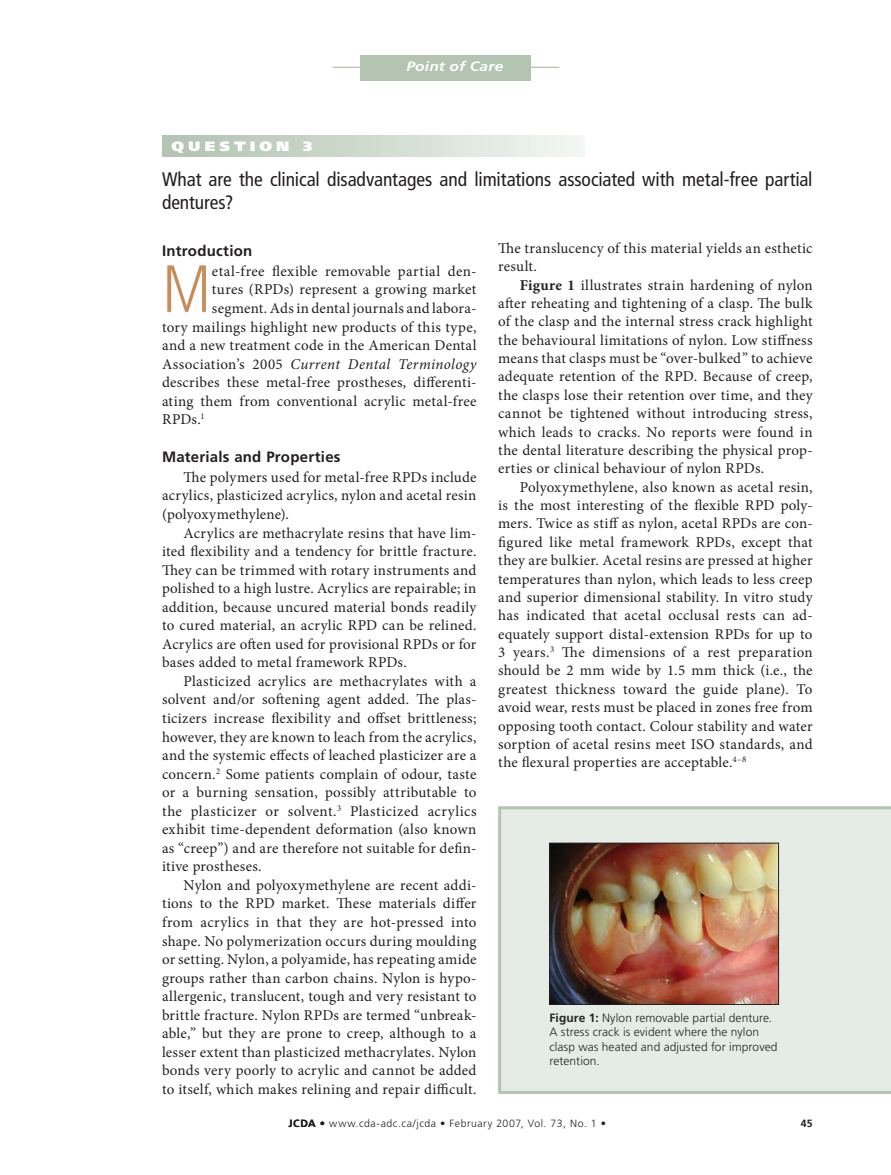
<style>
.page{position:relative;width:891px;height:1175px;background:#fff}
.page>*{position:absolute;margin:0;border:0;box-sizing:border-box;transform-origin:0 0}
._1_-body_minion_para{font:300 condensed 66.6px "Frutiger LT Std";color:#c98c58}
._4_-P_of_C_question{font:condensed 19.5px/22.5px "Frutiger LT Std";letter-spacing:-.005em;color:#231f20}
._1-body_minion{font:15px/18.6px "Minion Pro";letter-spacing:.015em;color:#231f20;text-align:justify}
._1_-body_minion_para-2{font:15px "Minion Pro";letter-spacing:.02em;color:#231f20}
._1_-body_minion_para-3{font:italic 15px "Minion Pro";letter-spacing:.025em;color:#231f20}
._1_-Subheads{font:700 15px "Frutiger LT Std";letter-spacing:.015em;color:#231f20}
.t1{font:italic 700 13.5px "Frutiger LT Std";color:#b3c4b1;scale:1.15 1}
.t2{font:italic 700 13.5px "Frutiger LT Std";letter-spacing:.01em;color:#fff;scale:1.15 1}
._4_-__Question__in_b{font:900 13.5px "Frutiger LT Std";letter-spacing:.26em;color:#fff;scale:1.15 1}
._1_-captions{font:300 12px/14.4px "Frutiger LT Std";letter-spacing:.01em;color:#262324}
.t3{font:300 10.5px "Frutiger LT Std";letter-spacing:.055em;color:#231f20}
.t4{font:700 10.5px "Frutiger LT Std";color:#231f20}
.s1{font-weight:700}
.s2{font-style:normal}
</style>
<div class="page">
<div style="left:361px;top:55px;width:170px;height:26px;background:#b3c4b1"></div>
<div style="left:162px;top:135px;width:422px;height:22px;background:linear-gradient(to right,#b0c2ae,#f2f6f3)"></div>
<div style="left:498px;top:806px;width:393px;height:288px;background:#e4ece5"></div>
<img style="left:551px;top:844px;width:226px;height:158px">
<div style="left:549px;top:842px;width:230px;height:162px;border:1px solid #231f20"></div>
<p class="t1" style="left:333px;top:58px;width:48px">–––––––</p>
<p class="t2" style="left:406px;top:58px;width:86px">Point of Care</p>
<p class="t1" style="left:521px;top:58px;width:34px">–––––</p>
<p class="_4_-__Question__in_b" style="left:172px;top:138px;width:124px">QUESTION 3</p>
<p class="_4_-P_of_C_question" style="left:162px;top:168px;width:652px">What are the clinical disadvantages and limitations associated with metal-free partial dentures?</p>
<p class="_1_-Subheads" style="left:162px;top:242px;width:92px">Introduction</p>
<p class="_1_-body_minion_para" style="left:162px;top:251px;width:51px">M</p>
<p class="_1_-body_minion_para-2" style="left:212px;top:261px;width:266px">etal-free flexible removable partial den-</p>
<p class="_1-body_minion" style="left:498px;top:239px;width:316px">The translucency of this material yields an esthetic result.</p>
<p class="_1-body_minion" style="left:498px;top:276px;width:316px;text-indent:22px"><span class="s1">Figure 1</span> illustrates strain hardening of nylon after reheating and tightening of a clasp. The bulk of the clasp and the internal stress crack highlight the behavioural limitations of nylon. Low stiffness means that clasps must be “over-bulked” to achieve adequate retention of the RPD. Because of creep, the clasps lose their retention over time, and they cannot be tightened without introducing stress, which leads to cracks. No reports were found in the dental literature describing the physical prop&shy;erties or clinical behaviour of nylon RPDs.</p>
<p class="_1-body_minion" style="left:498px;top:478px;width:316px;text-indent:22px">Polyoxymethylene, also known as acetal resin, is the most interesting of the flexible RPD poly&shy;mers. Twice as stiff as nylon, acetal RPDs are con&shy;figured like metal framework RPDs, except that they are bulkier. Acetal resins are pressed at higher temperatures than nylon, which leads to less creep and superior dimensional stability. In vitro study has indicated that acetal occlusal rests can ad&shy;equately support distal-extension RPDs for up to 3 years.<sup>3</sup> The dimensions of a rest preparation should be 2 mm wide by 1.5 mm thick (i.e., the greatest thickness toward the guide plane). To avoid wear, rests must be placed in zones free from opposing tooth contact. Colour stability and water sorption of acetal resins meet ISO standards, and the flexural properties are acceptable.<sup>4–8</sup></p>
<p class="_1_-body_minion_para-2" style="left:212px;top:279px;width:266px">tures (RPDs) represent a growing market</p>
<p class="_1_-body_minion_para-2" style="left:212px;top:298px;width:266px">segment. Ads in dental journals and labora-</p>
<p class="_1_-body_minion_para-2" style="left:162px;top:317px;width:316px">tory mailings highlight new products of this type,</p>
<p class="_1_-body_minion_para-2" style="left:162px;top:335px;width:316px">and a new treatment code in the American Dental</p>
<p class="_1_-body_minion_para-3" style="left:162px;top:353px;width:316px"><span class="s2">Association’s 2005</span> Current Dental Terminology</p>
<p class="_1_-body_minion_para-2" style="left:162px;top:372px;width:316px">describes these metal-free prostheses, differenti-</p>
<p class="_1_-body_minion_para-2" style="left:162px;top:391px;width:316px">ating them from conventional acrylic metal-free</p>
<p class="_1_-body_minion_para-2" style="left:162px;top:409px;width:44px">RPDs.<sup>1</sup></p>
<p class="_1_-Subheads" style="left:162px;top:448px;width:180px">Materials and Properties</p>
<p class="_1-body_minion" style="left:162px;top:468px;width:316px;text-indent:22px">The polymers used for metal-free RPDs include acrylics, plasticized acrylics, nylon and acetal resin (polyoxymethylene).</p>
<p class="_1-body_minion" style="left:162px;top:523px;width:316px;text-indent:22px">Acrylics are methacrylate resins that have lim&shy;ited flexibility and a tendency for brittle fracture.<br>They can be trimmed with rotary instruments and polished to a high lustre. Acrylics are repairable; in addition, because uncured material bonds readily to cured material, an acrylic RPD can be relined.<br>Acrylics are often used for provisional RPDs or for bases added to metal framework RPDs.</p>
<p class="_1-body_minion" style="left:162px;top:672px;width:316px;text-indent:22px">Plasticized acrylics are methacrylates with a solvent and/or softening agent added. The plas&shy;ticizers increase flexibility and offset brittleness; however, they are known to leach from the acrylics, and the systemic effects of leached plasticizer are a concern.<sup>2</sup> Some patients complain of odour, taste or a burning sensation, possibly attributable to the plasticizer or solvent.<sup>3</sup> Plasticized acrylics exhibit time-dependent deformation (also known as “creep”) and are therefore not suitable for defin&shy;itive prostheses.</p>
<p class="_1-body_minion" style="left:162px;top:876px;width:316px;text-indent:22px">Nylon and polyoxymethylene are recent addi&shy;tions to the RPD market. These materials differ from acrylics in that they are hot-pressed into shape. No polymerization occurs during moulding or setting. Nylon, a polyamide, has repeating amide groups rather than carbon chains. Nylon is hypo&shy;allergenic, translucent, tough and very resistant to brittle fracture. Nylon RPDs are termed “unbreak&shy;able,” but they are prone to creep, although to a lesser extent than plasticized methacrylates. Nylon bonds very poorly to acrylic and cannot be added to itself, which makes relining and repair difficult.</p>
<p class="_1_-captions" style="left:549px;top:1010px;width:230px"><span class="s1">Figure 1 :</span> Nylon removable partial denture.<br>A stress crack is evident where the nylon clasp was heated and adjusted for improved retention.</p>
<p class="t4" style="left:288px;top:1117px;width:7px">JCDA•</p>
<p class="t3" style="left:329px;top:1117px;width:278px">www.cda-adc.ca/jcda • February 2007, Vol. 73, No. 1 •</p>
<p class="t4" style="left:801px;top:1117px;width:12px">45</p>
</div>
